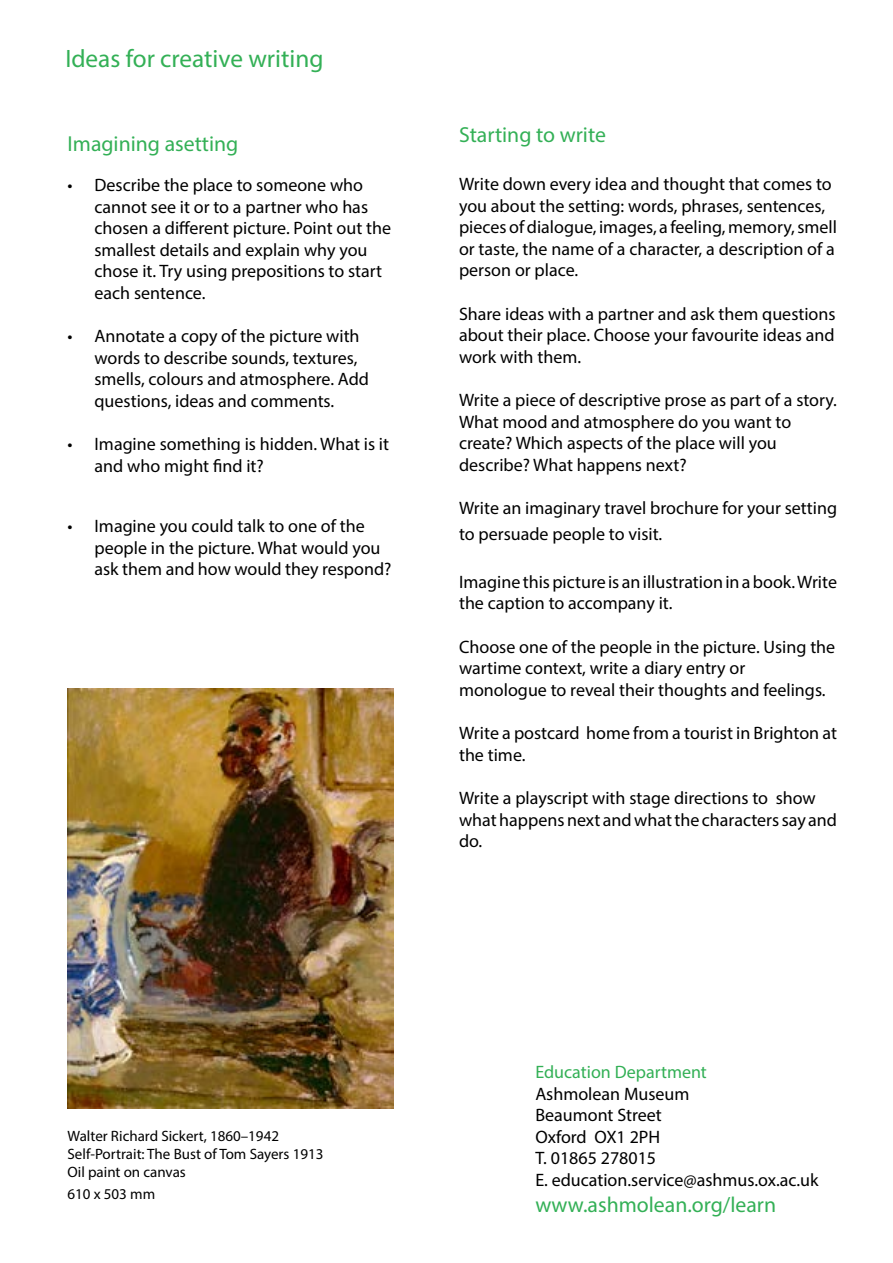
<style>
.page{position:relative;width:893px;height:1263px;background:#fff}
.page>*{position:absolute;margin:0;border:0;box-sizing:border-box;transform-origin:0 0}
.t1{font:25.2px "Myriad Pro";color:#33b056}
.t2{font:21.75px "Myriad Pro";color:#33b056}
.t3{font:18px/21.6px "Myriad Pro";color:#000}
.t4{font:18px "Myriad Pro";color:#33b056}
.t5{font:15px/18px "Myriad Pro";color:#000}
</style>
<div class="page">
<img style="left:68px;top:689px;width:325px;height:419px">
<h1 class="t1" style="left:65px;top:43px;width:260px">Ideas for creative writing</h1>
<p class="t2" style="left:68px;top:131px;width:172px">Imagining asetting</p>
<p class="t3" style="left:94px;top:174px;width:298px;text-indent:-27px">• Describe the place to someone who cannot see it or to a partner who has chosen a different picture. Point out the smallest details and explain why you chose it. Try using prepositions to start each sentence.</p>
<p class="t3" style="left:94px;top:325px;width:276px;text-indent:-27px">• Annotate a copy of the picture with words to describe sounds, textures, smells, colours and atmosphere. Add questions, ideas and comments.</p>
<p class="t3" style="left:94px;top:433px;width:296px;text-indent:-27px">• Imagine something is hidden. What is it and who might find it?</p>
<p class="t3" style="left:94px;top:515px;width:299px;text-indent:-27px">• Imagine you could talk to one of the people in the picture. What would you ask them and how would they respond?</p>
<p class="t2" style="left:459px;top:122px;width:148px">Starting to write</p>
<p class="t3" style="left:459px;top:173px;width:380px">Write down every idea and thought that comes to you about the setting: words, phrases, sentences, pieces of dialogue, images, a feeling, memory, smell or taste, the name of a character, a description of a person or place.</p>
<p class="t3" style="left:459px;top:302px;width:378px;text-align:justify">Share ideas with a partner and ask them questions about their place. Choose your favourite ideas and work with them.</p>
<p class="t3" style="left:459px;top:389px;width:379px">Write a piece of descriptive prose as part of a story.<br>What mood and atmosphere do you want to create? Which aspects of the place will you describe? What happens next?</p>
<p class="t3" style="left:459px;top:495px;width:380px;line-height:26.1px">Write an imaginary travel brochure for your setting to persuade people to visit.</p>
<p class="t3" style="left:459px;top:571px;width:379px">Imagine this picture is an illustration in a book. Write the caption to accompany it.</p>
<p class="t3" style="left:459px;top:635px;width:378px">Choose one of the people in the picture. Using the wartime context, write a diary entry or monologue to reveal their thoughts and feelings.</p>
<p class="t3" style="left:459px;top:722px;width:379px">Write a postcard home from a tourist in Brighton at the time.</p>
<p class="t3" style="left:459px;top:787px;width:380px">Write a playscript with stage directions to show what happens next and what the characters say and do.</p>
<p class="t5" style="left:68px;top:1126px;width:257px">Walter Richard Sickert, 1860–1942<br>Self-Portrait: The Bust of Tom Sayers 1913<br>Oil paint on canvas</p>
<p class="t5" style="left:68px;top:1184px;width:89px">610 x 503 mm</p>
<p class="t4" style="left:535px;top:1061px;width:173px">Education Department</p>
<p class="t3" style="left:535px;top:1082px;width:285px">Ashmolean Museum<br>Beaumont Street<br>Oxford OX1 2PH<br>T. 01865 278015<br>E. education.service@ashmus.ox.ac.uk</p>
<p class="t2" style="left:535px;top:1191px;width:242px">www.ashmolean.org/learn</p>
</div>
